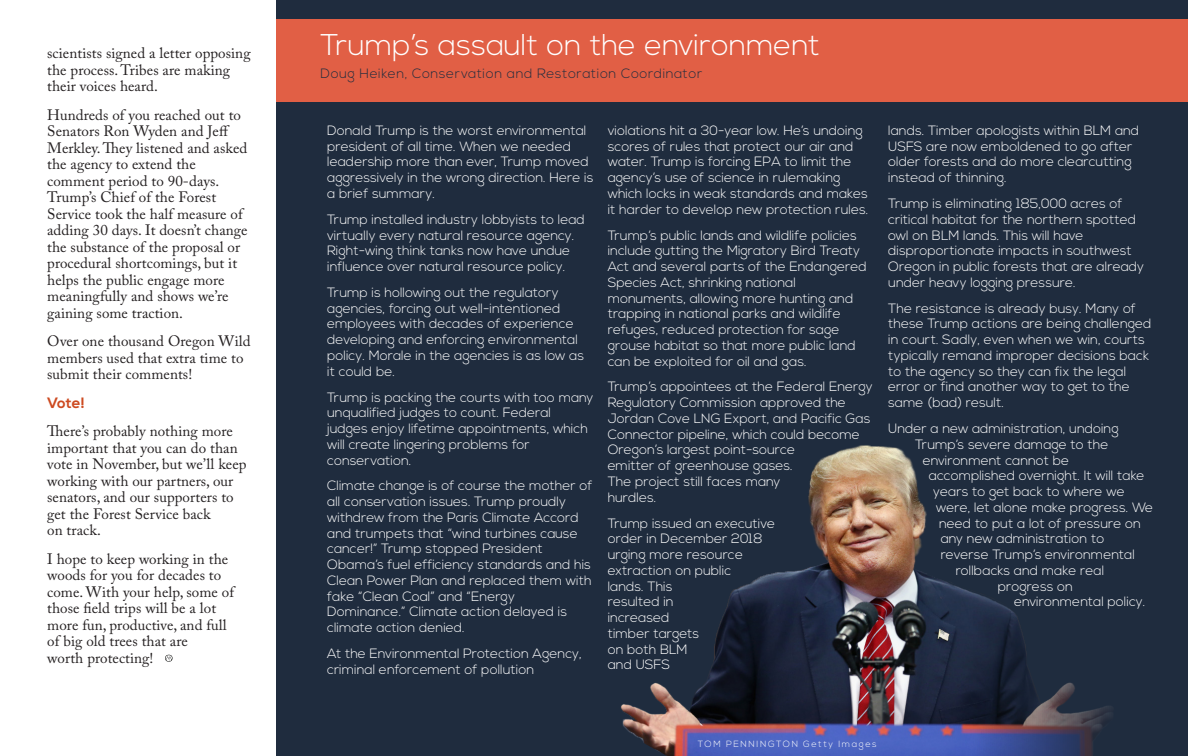
<style>
.page{position:relative;width:1188px;height:756px;background:#fff}
.page>*{position:absolute;margin:0;border:0;box-sizing:border-box;transform-origin:0 0}
.Byline{font:300 30px "Nexa";color:#fff}
.Copy{font:15px/16.5px "Adobe Caslon Pro";letter-spacing:.005em;color:#231f20}
.Copy-2{font:700 15px "Nexa";color:#cd4a20}
.Copy_sidebar{font:300 13.5px/15.8px "Nexa";color:#fff}
.Byline-2{font:300 13.5px "Nexa";letter-spacing:.04em;color:#1f2c3e}
.Credit{font:300 9px "Nexa";letter-spacing:.185em;color:#fff}
</style>
<div class="page">
<div style="left:276px;top:0;width:912px;height:756px;background:#1f2c3e"></div>
<img style="left:621px;top:445px;width:491px;height:311px">
<div style="left:276px;top:19px;width:912px;height:83px;background:#e15f45"></div>
<svg style="left:165px;top:655px;width:7px;height:7px"></svg>
<p class="Copy" style="left:47px;top:45px;width:205px">scientists signed a letter opposing the process. Tribes are making their voices heard.</p>
<p class="Copy" style="left:47px;top:106px;width:202px">Hundreds of you reached out to<br>Senators Ron Wyden and Jeff<br>Merkley. They listened and asked the agency to extend the comment period to 90-days.<br>Trump’s Chief of the Forest<br>Service took the half measure of adding 30 days. It doesn’t change the substance of the proposal or procedural shortcomings, but it helps the public engage more meaningfully and shows we’re gaining some traction.</p>
<p class="Copy" style="left:47px;top:333px;width:205px">Over one thousand Oregon Wild members used that extra time to submit their comments!</p>
<p class="Copy-2" style="left:47px;top:394px;width:39px">Vote!</p>
<p class="Copy" style="left:47px;top:423px;width:201px">There’s probably nothing more important that you can do than vote in November, but we’ll keep working with our partners, our senators, and our supporters to get the Forest Service back<br>on track.</p>
<p class="Copy" style="left:47px;top:550px;width:188px">I hope to keep working in the woods for you for decades to come. With your help, some of those field trips will be a lot more fun, productive, and full of big old trees that are<br>worth protecting!</p>
<p class="Byline" style="left:320px;top:28px;width:501px">Trump’s assault on the environment</p>
<p class="Byline-2" style="left:320px;top:65px;width:383px">Doug Heiken, Conservation and Restoration Coordinator</p>
<p class="Copy_sidebar" style="left:327px;top:123px;width:268px">Donald Trump is the worst environmental president of all time. When we needed leadership more than ever, Trump moved aggressively in the wrong direction. Here is a brief summary.</p>
<p class="Copy_sidebar" style="left:327px;top:212px;width:259px">Trump installed industry lobbyists to lead virtually every natural resource agency.<br>Right-wing think tanks now have undue influence over natural resource policy.</p>
<p class="Copy_sidebar" style="left:327px;top:285px;width:258px">Trump is hollowing out the regulatory agencies, forcing out well-intentioned employees with decades of experience developing and enforcing environmental policy. Morale in the agencies is as low as it could be.</p>
<p class="Copy_sidebar" style="left:327px;top:390px;width:268px">Trump is packing the courts with too many unqualified judges to count. Federal judges enjoy lifetime appointments, which will create lingering problems for conservation.</p>
<p class="Copy_sidebar" style="left:327px;top:479px;width:267px">Climate change is of course the mother of all conservation issues. Trump proudly withdrew from the Paris Climate Accord and trumpets that “wind turbines cause cancer!” Trump stopped President Obama’s fuel efficiency standards and his Clean Power Plan and replaced them with fake “Clean Coal” and “Energy Dominance.” Climate action delayed is climate action denied.</p>
<p class="Copy_sidebar" style="left:327px;top:646px;width:256px">At the Environmental Protection Agency, criminal enforcement of pollution</p>
<p class="Copy_sidebar" style="left:608px;top:123px;width:262px">violations hit a 30-year low. He’s undoing scores of rules that protect our air and water. Trump is forcing EPA to limit the agency’s use of science in rulemaking which locks in weak standards and makes it harder to develop new protection rules.</p>
<p class="Copy_sidebar" style="left:608px;top:228px;width:261px">Trump’s public lands and wildlife policies include gutting the Migratory Bird Treaty Act and several parts of the Endangered Species Act, shrinking national monuments, allowing more hunting and trapping in national parks and wildlife refuges, reduced protection for sage grouse habitat so that more public land can be exploited for oil and gas.</p>
<p class="Copy_sidebar" style="left:608px;top:380px;width:267px">Trump’s appointees at the Federal Energy<br>Regulatory Commission approved the<br>Jordan Cove LNG Export, and Pacific Gas<br>Connector pipeline, which could become<br>Oregon’s largest point-source<br>emitter of greenhouse gases.<br>The project still faces many<br>hurdles.</p>
<p class="Copy_sidebar" style="left:608px;top:516px;width:169px">Trump issued an executive order in December 2018 urging more resource extraction on public<br>lands. This<br>resulted in<br>increased<br>timber targets<br>on both BLM<br>and USFS</p>
<p class="Copy_sidebar" style="left:888px;top:123px;width:253px">lands. Timber apologists within BLM and USFS are now emboldened to go after older forests and do more clearcutting instead of thinning.</p>
<p class="Copy_sidebar" style="left:888px;top:196px;width:257px">Trump is eliminating 185,000 acres of critical habitat for the northern spotted owl on BLM lands. This will have disproportionate impacts in southwest Oregon in public forests that are already under heavy logging pressure.</p>
<p class="Copy_sidebar" style="left:888px;top:301px;width:265px">The resistance is already busy. Many of these Trump actions are being challenged in court. Sadly, even when we win, courts typically remand improper decisions back to the agency so they can fix the legal error or find another way to get to the same (bad) result.</p>
<p class="Copy_sidebar" style="left:888px;top:421px;width:232px">Under a new administration, undoing</p>
<p class="Copy_sidebar" style="left:915px;top:437px;width:195px">Trump’s severe damage to the</p>
<p class="Copy_sidebar" style="left:923px;top:453px;width:148px">environment cannot be</p>
<p class="Copy_sidebar" style="left:929px;top:468px;width:217px">accomplished overnight. It will take</p>
<p class="Copy_sidebar" style="left:933px;top:484px;width:193px">years to get back to where we</p>
<p class="Copy_sidebar" style="left:936px;top:500px;width:218px">were, let alone make progress. We</p>
<p class="Copy_sidebar" style="left:939px;top:516px;width:203px">need to put a lot of pressure on</p>
<p class="Copy_sidebar" style="left:941px;top:531px;width:165px">any new administration to</p>
<p class="Copy_sidebar" style="left:941px;top:547px;width:196px">reverse Trump’s environmental</p>
<p class="Copy_sidebar" style="left:956px;top:563px;width:150px">rollbacks and make real</p>
<p class="Copy_sidebar" style="left:998px;top:579px;width:77px">progress on</p>
<p class="Copy_sidebar" style="left:1014px;top:594px;width:133px">environmental policy.</p>
<p class="Credit" style="left:698px;top:738px;width:180px">TOM PENNINGTON Getty Images</p>
</div>
